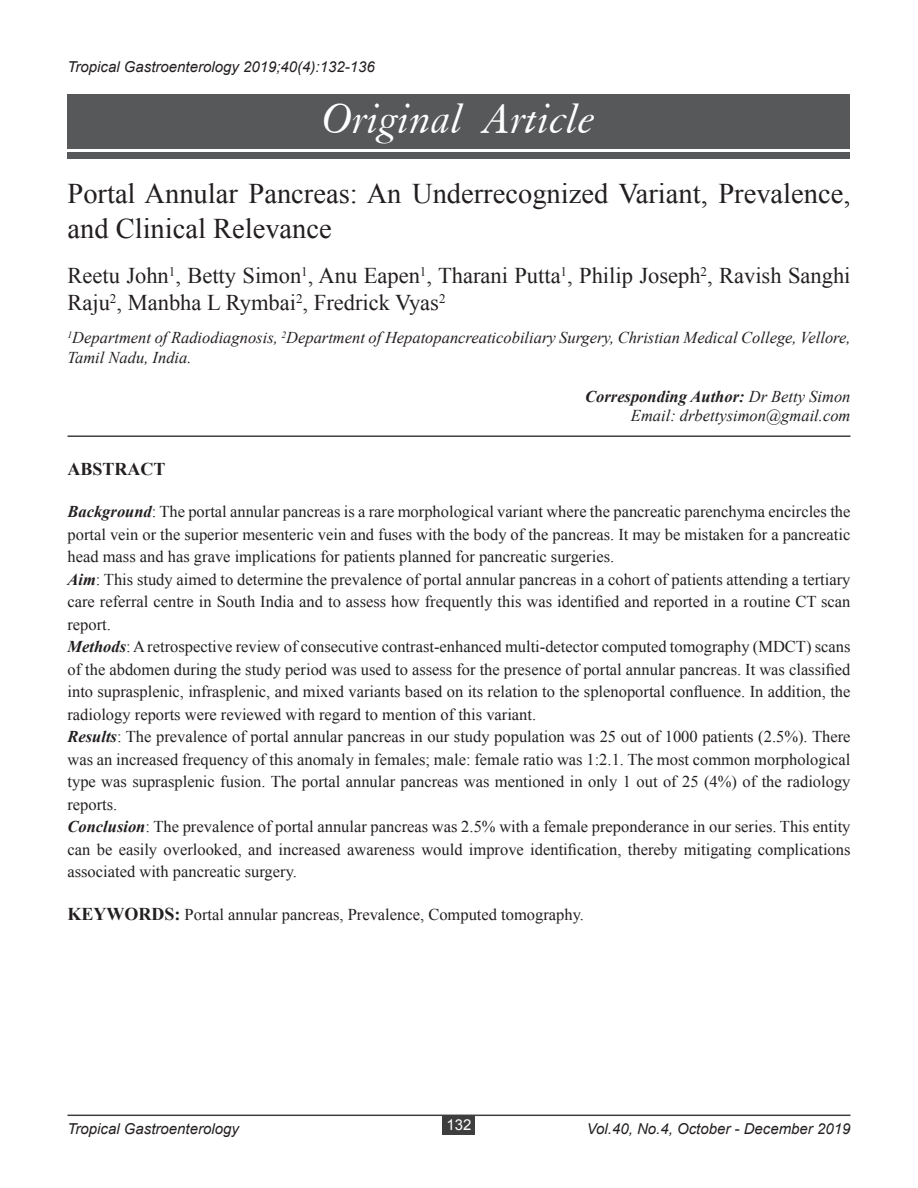
<style>
.page{position:relative;width:918px;height:1188px;background:#fff}
.page>*{position:absolute;margin:0;border:0;box-sizing:border-box;transform-origin:0 0}
.t1{font:italic 45px "Elegant Garamond BT";color:#fff}
.t2{font:28.5px/34.5px "Times New Roman";color:#231f20}
.Author_Name{font:22.5px/27px "Times New Roman";color:#231f20}
.t3{font:700 18px "Times New Roman";color:#231f20}
.Running_Matter{font:16.5px/22.5px "Times New Roman";color:#231f20;text-align:justify}
.Department_and_Corre{font:italic 16.5px/19.5px "Times New Roman";color:#231f20}
.Department_and_Corre-2{font:italic 700 16.5px "Times New Roman";color:#231f20}
.t4{font:italic 15px "Arial";color:#231f20}
.t5{font:15px "Arial";color:#fff}
.s1{font-weight:400}
.s2{font-weight:700;font-style:italic}
.s3{font-weight:700;font-size:18px}
</style>
<div class="page">
<hr style="left:68px;top:1115px;width:782px;height:1px;background:#3e3e3f">
<div style="left:443px;top:1115px;width:32px;height:20px;background:#3e3e3f"></div>
<div style="left:68px;top:94px;width:782px;height:55px;background:#57585a"></div>
<div style="left:68px;top:152px;width:782px;height:7px;background:#57585a"></div>
<hr style="left:68px;top:435px;width:782px;height:2px;background:#3e3e3f">
<p class="t4" style="left:68px;top:57px;width:309px">Tropical Gastroenterology 2019;40(4):132-136</p>
<p class="t1" style="left:323px;top:92px;width:274px">Original Article</p>
<p class="t2" style="left:68px;top:176px;width:785px">Portal Annular Pancreas: An Underrecognized Variant, Prevalence, and Clinical Relevance</p>
<p class="Author_Name" style="left:68px;top:262px;width:785px">Reetu John<sup>1</sup>, Betty Simon<sup>1</sup>, Anu Eapen<sup>1</sup>, Tharani Putta<sup>1</sup>, Philip Joseph<sup>2</sup>, Ravish Sanghi<br>Raju<sup>2</sup>, Manbha L Rymbai<sup>2</sup>, Fredrick Vyas<sup>2</sup></p>
<p class="Department_and_Corre" style="left:68px;top:328px;width:785px"><sup>1</sup>Department of Radiodiagnosis, <sup>2</sup>Department of Hepatopancreaticobiliary Surgery, Christian Medical College, Vellore,<br>Tamil Nadu, India.</p>
<p class="Department_and_Corre-2" style="left:585px;top:385px;width:267px">Corresponding Author: <span class="s1">Dr Betty Simon</span></p>
<p class="Department_and_Corre" style="left:631px;top:406px;width:221px">Email: drbettysimon@gmail.com</p>
<p class="t3" style="left:68px;top:456px;width:100px">ABSTRACT</p>
<p class="Running_Matter" style="left:68px;top:500px;width:785px"><span class="s2">Background</span>: The portal annular pancreas is a rare morphological variant where the pancreatic parenchyma encircles the portal vein or the superior mesenteric vein and fuses with the body of the pancreas. It may be mistaken for a pancreatic head mass and has grave implications for patients planned for pancreatic surgeries.</p>
<p class="Running_Matter" style="left:68px;top:568px;width:785px"><span class="s2">Aim</span>: This study aimed to determine the prevalence of portal annular pancreas in a cohort of patients attending a tertiary care referral centre in South India and to assess how frequently this was identified and reported in a routine CT scan report.</p>
<p class="Running_Matter" style="left:68px;top:635px;width:785px"><span class="s2">Methods</span>: A retrospective review of consecutive contrast-enhanced multi-detector computed tomography (MDCT) scans of the abdomen during the study period was used to assess for the presence of portal annular pancreas. It was classified into suprasplenic, infrasplenic, and mixed variants based on its relation to the splenoportal confluence. In addition, the radiology reports were reviewed with regard to mention of this variant.</p>
<p class="Running_Matter" style="left:68px;top:725px;width:785px"><span class="s2">Results</span>: The prevalence of portal annular pancreas in our study population was 25 out of 1000 patients (2.5%). There was an increased frequency of this anomaly in females; male: female ratio was 1:2.1. The most common morphological type was suprasplenic fusion. The portal annular pancreas was mentioned in only 1 out of 25 (4%) of the radiology reports.</p>
<p class="Running_Matter" style="left:68px;top:815px;width:785px"><span class="s2">Conclusion</span>: The prevalence of portal annular pancreas was 2.5% with a female preponderance in our series. This entity can be easily overlooked, and increased awareness would improve identification, thereby mitigating complications associated with pancreatic surgery.</p>
<p class="Running_Matter" style="left:68px;top:903px;width:518px"><span class="s3">KEYWORDS:</span> Portal annular pancreas, Prevalence, Computed tomography.</p>
<p class="t5" style="left:446px;top:1115px;width:27px">132</p>
<p class="t4" style="left:68px;top:1119px;width:173px">Tropical Gastroenterology</p>
<p class="t4" style="left:587px;top:1119px;width:265px">Vol.40, No.4, October - December 2019</p>
</div>
